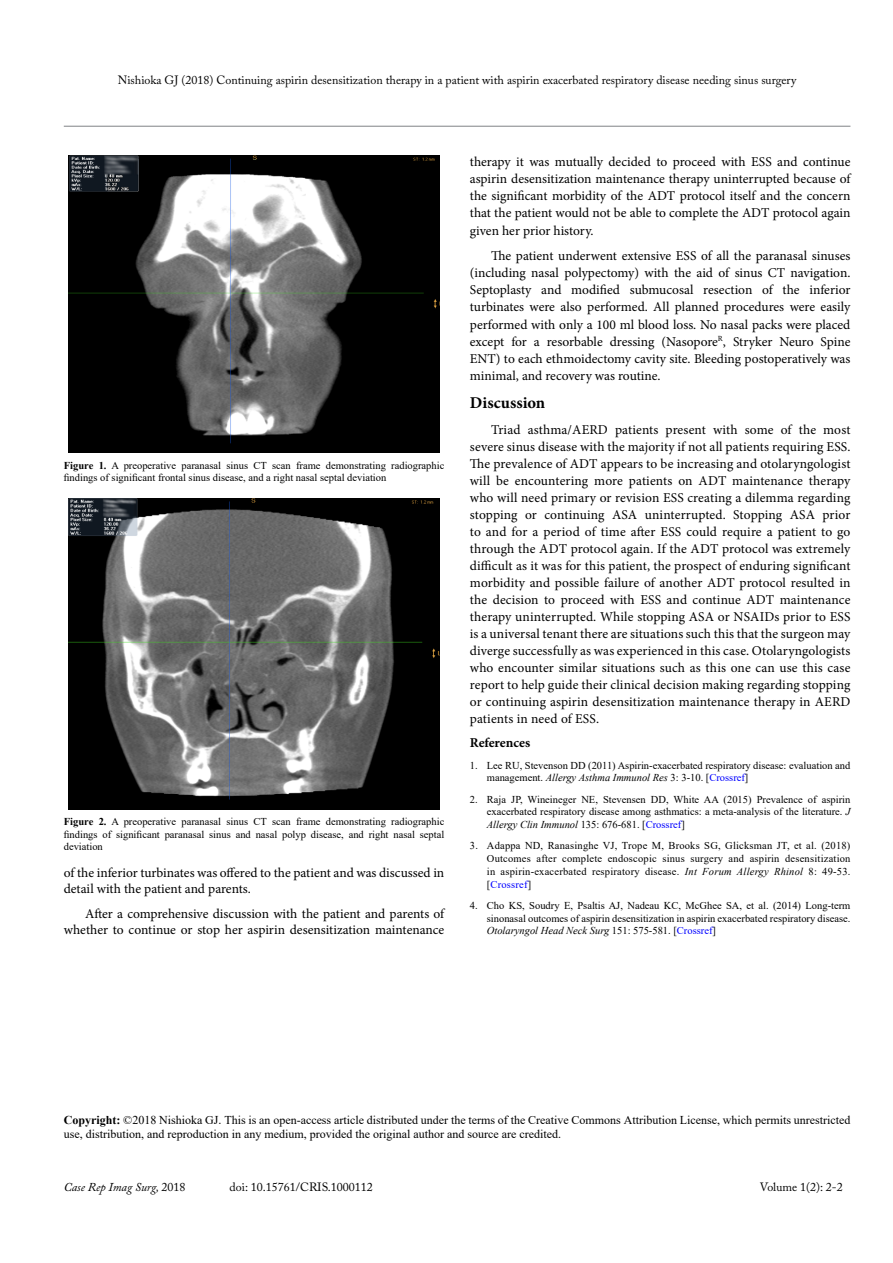
<style>
.page{position:relative;width:893px;height:1263px;background:#fff}
.page>*{position:absolute;margin:0;border:0;box-sizing:border-box;transform-origin:0 0}
.t1{font:700 16.5px "Minion Pro";letter-spacing:.005em;color:#000}
.t2{font:13.5px/17px "Minion Pro";color:#000;text-align:justify}
.t3{font:700 13.5px "Minion Pro";letter-spacing:-.005em;color:#000}
.t4{font:12px/14.4px "Times New Roman";color:#000}
.t5{font:12px "Adobe Caslon Pro";color:#000}
.t6{font:italic 12px "Adobe Caslon Pro";color:#000}
.t7{font:10.5px/12.8px "Times New Roman";color:#000;text-align:justify}
.s1{font-weight:700}
.s2{font-style:italic}
.s3{color:#00f}
.s4{font-style:normal}
</style>
<div class="page">
<hr style="left:64px;top:126px;width:786px;height:1px;background:#808285">
<img style="left:68px;top:156px;width:372px;height:297px">
<img style="left:68px;top:498px;width:372px;height:311px">
<p class="t5" style="left:118px;top:73px;width:680px">Nishioka GJ (2018) Continuing aspirin desensitization therapy in a patient with aspirin exacerbated respiratory disease needing sinus surgery</p>
<p class="t7" style="left:64px;top:459px;width:382px"><span class="s1">Figure 1.</span> A preoperative paranasal sinus CT scan frame demonstrating radiographic findings of significant frontal sinus disease, and a right nasal septal deviation</p>
<p class="t7" style="left:64px;top:815px;width:382px"><span class="s1">Figure 2.</span> A preoperative paranasal sinus CT scan frame demonstrating radiographic findings of significant paranasal sinus and nasal polyp disease, and right nasal septal deviation</p>
<p class="t2" style="left:64px;top:865px;width:382px;line-height:16.2px">of the inferior turbinates was offered to the patient and was discussed in detail with the patient and parents.</p>
<p class="t2" style="left:64px;top:906px;width:382px;line-height:16.2px;text-align:right">After a comprehensive discussion with the patient and parents of whether to continue or stop her aspirin desensitization maintenance</p>
<p class="t2" style="left:470px;top:153px;width:382px">therapy it was mutually decided to proceed with ESS and continue aspirin desensitization maintenance therapy uninterrupted because of the significant morbidity of the ADT protocol itself and the concern that the patient would not be able to complete the ADT protocol again given her prior history.</p>
<p class="t2" style="left:470px;top:247px;width:382px;text-indent:21px">The patient underwent extensive ESS of all the paranasal sinuses (including nasal polypectomy) with the aid of sinus CT navigation.<br>Septoplasty and modified submucosal resection of the inferior turbinates were also performed. All planned procedures were easily performed with only a 100 ml blood loss. No nasal packs were placed except for a resorbable dressing (Nasopore<sup>R</sup>, Stryker Neuro Spine ENT) to each ethmoidectomy cavity site. Bleeding postoperatively was minimal, and recovery was routine.</p>
<p class="t1" style="left:470px;top:391px;width:77px">Discussion</p>
<p class="t2" style="left:470px;top:421px;width:382px;text-indent:21px">Triad asthma/AERD patients present with some of the most severe sinus disease with the majority if not all patients requiring ESS.<br>The prevalence of ADT appears to be increasing and otolaryngologist will be encountering more patients on ADT maintenance therapy who will need primary or revision ESS creating a dilemma regarding stopping or continuing ASA uninterrupted. Stopping ASA prior to and for a period of time after ESS could require a patient to go through the ADT protocol again. If the ADT protocol was extremely difficult as it was for this patient, the prospect of enduring significant morbidity and possible failure of another ADT protocol resulted in the decision to proceed with ESS and continue ADT maintenance therapy uninterrupted. While stopping ASA or NSAIDs prior to ESS is a universal tenant there are situations such this that the surgeon may diverge successfully as was experienced in this case. Otolaryngologists who encounter similar situations such as this one can use this case report to help guide their clinical decision making regarding stopping or continuing aspirin desensitization maintenance therapy in AERD patients in need of ESS.</p>
<p class="t3" style="left:470px;top:733px;width:62px">References</p>
<p class="t7" style="left:487px;top:758px;width:365px;text-indent:-17px">1. Lee RU, Stevenson DD (2011) Aspirin-exacerbated respiratory disease: evaluation and management. <span class="s2">Allergy Asthma Immunol Res</span> 3: 3-10. [<span class="s3">Crossref</span>]</p>
<p class="t7" style="left:487px;top:792px;width:365px;text-indent:-17px">2. Raja JP, Wineineger NE, Stevensen DD, White AA (2015) Prevalence of aspirin exacerbated respiratory disease among asthmatics: a meta-analysis of the literature. <span class="s2">J Allergy Clin Immunol</span> 135: 676-681. [<span class="s3">Crossref</span>]</p>
<p class="t7" style="left:487px;top:839px;width:365px;text-indent:-17px">3. Adappa ND, Ranasinghe VJ, Trope M, Brooks SG, Glicksman JT, et al. (2018)<br>Outcomes after complete endoscopic sinus surgery and aspirin desensitization in aspirin-exacerbated respiratory disease. <span class="s2">Int Forum Allergy Rhinol</span> 8: 49-53. [<span class="s3">Crossref</span>]</p>
<p class="t7" style="left:487px;top:898px;width:365px;text-indent:-17px">4. Cho KS, Soudry E, Psaltis AJ, Nadeau KC, McGhee SA, et al. (2014) Long-term sinonasal outcomes of aspirin desensitization in aspirin exacerbated respiratory disease.<br><span class="s2">Otolaryngol Head Neck Surg</span> 151: 575-581. [<span class="s3">Crossref</span>]</p>
<p class="t4" style="left:64px;top:1112px;width:788px"><span class="s1">Copyright:</span> ©2018 Nishioka GJ. This is an open-access article distributed under the terms of the Creative Commons Attribution License, which permits unrestricted use, distribution, and reproduction in any medium, provided the original author and source are credited.</p>
<p class="t6" style="left:64px;top:1180px;width:123px">Case Rep Imag Surg, <span class="s4">2018</span></p>
<p class="t5" style="left:230px;top:1180px;width:145px">doi: 10.15761/CRIS.1000112</p>
<p class="t5" style="left:760px;top:1180px;width:84px">Volume 1(2): 2-2</p>
</div>
